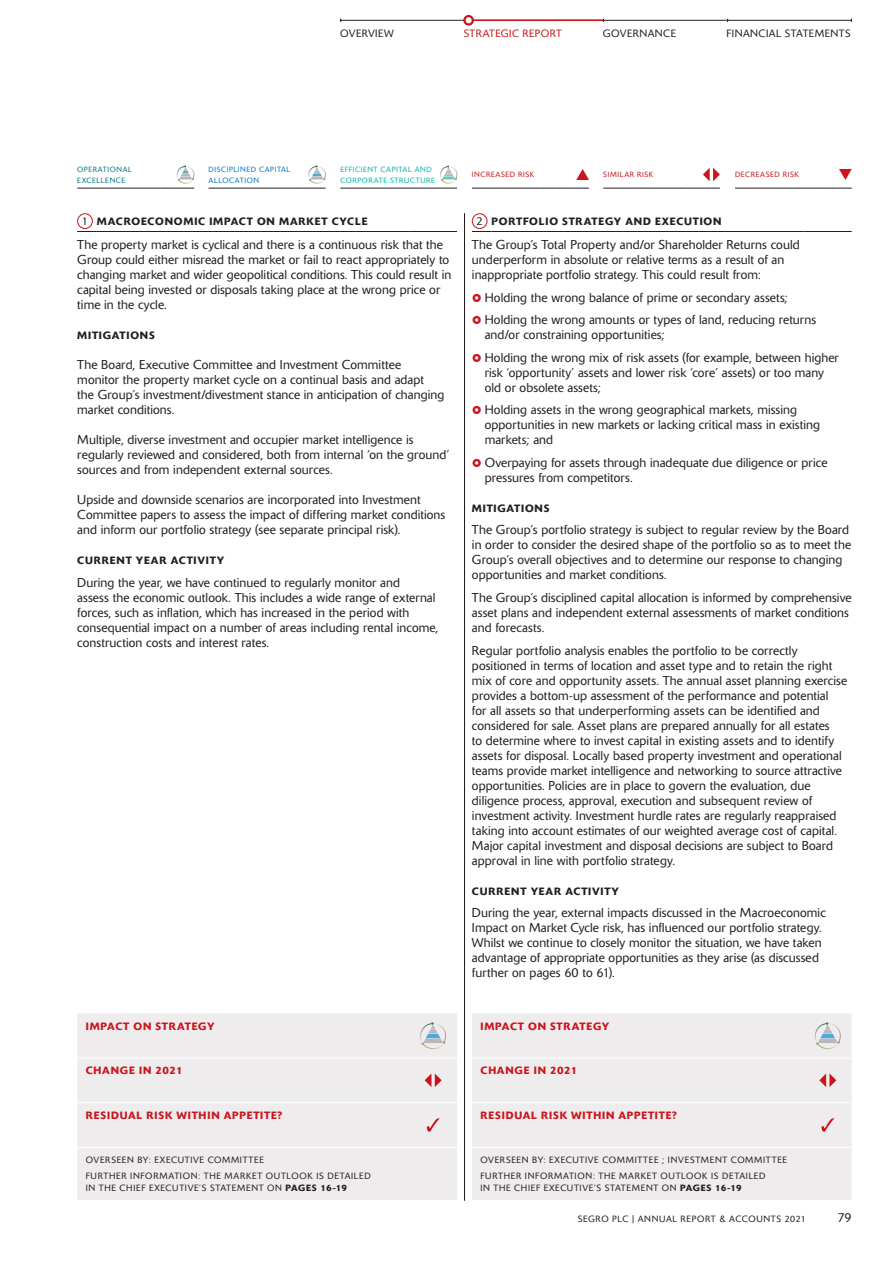
<style>
.page{position:relative;width:895px;height:1265px;background:#fff}
.page>*{position:absolute;margin:0;border:0;box-sizing:border-box;transform-origin:0 0}
.t1{font:300 12.75px/15px "Delta BQ";letter-spacing:.01em;color:#231f20}
.t2{font:500 10.5px "Delta BQ";letter-spacing:.075em;color:#231f20}
.t3{font:500 10.5px "Delta BQ";letter-spacing:.075em;color:#cb141c}
.t4{font:300 10.5px "Delta BQ";letter-spacing:.045em;color:#231f20}
.t5{font:300 10.5px "Delta BQ";letter-spacing:.045em;color:#cb141c}
.t6{font:300 9px/16.2px "Delta BQ";letter-spacing:.08em;color:#231f20}
.t7{font:300 7.5px/10.5px "Delta BQ";letter-spacing:.08em;color:#00b4a9}
.t8{font:300 7.5px "Delta BQ";letter-spacing:.08em;color:#cb141c}
.t9{font:300 7.5px/10.5px "Delta BQ";letter-spacing:.08em;color:#0076c8}
.t10{font:300 7.5px/10.5px "Delta BQ";letter-spacing:.08em;color:#007481}
.s1{font-weight:300;font-size:11.25px}
.s2{font-weight:500}
</style>
<div class="page">
<hr style="left:464px;top:213px;width:1px;height:987px;background:#231f20">
<hr style="left:340px;top:188px;width:96px;height:1px;background:#231f20">
<svg style="left:436px;top:165px;width:21px;height:24px"></svg>
<hr style="left:208px;top:188px;width:94px;height:1px;background:#231f20">
<svg style="left:302px;top:165px;width:23px;height:24px"></svg>
<hr style="left:77px;top:188px;width:84px;height:1px;background:#231f20">
<hr style="left:161px;top:188px;width:33px;height:1px;background:#231f20">
<svg style="left:177px;top:165px;width:17px;height:19px"></svg>
<hr style="left:734px;top:188px;width:84px;height:1px;background:#231f20">
<hr style="left:818px;top:188px;width:33px;height:1px;background:#231f20">
<svg style="left:839px;top:169px;width:12px;height:11px"></svg>
<hr style="left:603px;top:188px;width:83px;height:1px;background:#231f20">
<hr style="left:686px;top:188px;width:33px;height:1px;background:#231f20">
<svg style="left:703px;top:168px;width:16px;height:13px"></svg>
<hr style="left:472px;top:188px;width:83px;height:1px;background:#231f20">
<hr style="left:555px;top:188px;width:34px;height:1px;background:#231f20">
<svg style="left:576px;top:169px;width:13px;height:11px"></svg>
<div style="left:77px;top:1013px;width:380px;height:186px;background:#efecee"></div>
<hr style="left:77px;top:1057px;width:332px;height:1px;background:#fff">
<hr style="left:409px;top:1057px;width:48px;height:1px;background:#fff">
<hr style="left:77px;top:1102px;width:332px;height:1px;background:#fff">
<hr style="left:409px;top:1102px;width:48px;height:1px;background:#fff">
<hr style="left:77px;top:1146px;width:332px;height:1px;background:#fff">
<hr style="left:409px;top:1146px;width:48px;height:1px;background:#fff">
<svg style="left:420px;top:1021px;width:26px;height:29px"></svg>
<svg style="left:424px;top:1073px;width:17px;height:13px"></svg>
<svg style="left:426px;top:1118px;width:13px;height:13px"></svg>
<svg style="left:77px;top:231px;width:20px;height:1px"></svg>
<hr style="left:97px;top:231px;width:312px;height:1px;background:#231f20">
<hr style="left:409px;top:231px;width:48px;height:1px;background:#231f20">
<div style="left:77px;top:213px;width:16px;height:16px;border:1px solid #cb141c;border-radius:50%"></div>
<svg style="left:472px;top:231px;width:19px;height:1px"></svg>
<hr style="left:491px;top:231px;width:313px;height:1px;background:#231f20">
<hr style="left:804px;top:231px;width:47px;height:1px;background:#231f20">
<div style="left:472px;top:213px;width:15px;height:16px;border:1px solid #cb141c;border-radius:50%"></div>
<div style="left:472px;top:1013px;width:379px;height:186px;background:#efecee"></div>
<hr style="left:472px;top:1057px;width:331px;height:1px;background:#fff">
<hr style="left:803px;top:1057px;width:48px;height:1px;background:#fff">
<hr style="left:472px;top:1102px;width:331px;height:1px;background:#fff">
<hr style="left:803px;top:1102px;width:48px;height:1px;background:#fff">
<hr style="left:472px;top:1146px;width:331px;height:1px;background:#fff">
<hr style="left:803px;top:1146px;width:48px;height:1px;background:#fff">
<svg style="left:814px;top:1021px;width:26px;height:29px"></svg>
<svg style="left:819px;top:1073px;width:17px;height:13px"></svg>
<svg style="left:821px;top:1118px;width:13px;height:13px"></svg>
<hr style="left:340px;top:20px;width:511px;height:1px;background:#231f20">
<hr style="left:473px;top:20px;width:130px;height:1px;background:#cb141c">
<svg style="left:463px;top:15px;width:11px;height:11px"></svg>
<p class="t4" style="left:340px;top:27px;width:55px">OVERVIEW</p>
<p class="t5" style="left:463px;top:27px;width:100px">STRATEGIC REPORT</p>
<p class="t4" style="left:602px;top:27px;width:75px">GOVERNANCE</p>
<p class="t4" style="left:726px;top:27px;width:125px">FINANCIAL STATEMENTS</p>
<p class="t7" style="left:340px;top:164px;width:96px">EFFICIENT CAPITAL AND<br>CORPORATE STRUCTURE</p>
<p class="t10" style="left:77px;top:164px;width:56px">OPERATIONAL<br>EXCELLENCE</p>
<p class="t8" style="left:472px;top:170px;width:64px">INCREASED RISK</p>
<p class="t8" style="left:603px;top:170px;width:51px">SIMILAR RISK</p>
<p class="t8" style="left:734px;top:170px;width:65px">DECREASED RISK</p>
<p class="t9" style="left:208px;top:164px;width:83px">DISCIPLINED CAPITAL<br>ALLOCATION</p>
<p class="t2" style="left:82px;top:215px;width:287px"><span class="s1">1</span> MACROECONOMIC IMPACT ON MARKET CYCLE</p>
<p class="t2" style="left:476px;top:215px;width:246px"><span class="s1">2</span> PORTFOLIO STRATEGY AND EXECUTION</p>
<p class="t1" style="left:77px;top:237px;width:375px">The property market is cyclical and there is a continuous risk that the Group could either misread the market or fail to react appropriately to changing market and wider geopolitical conditions. This could result in capital being invested or disposals taking place at the wrong price or time in the cycle.</p>
<p class="t2" style="left:77px;top:329px;width:79px">MITIGATIONS</p>
<p class="t1" style="left:77px;top:357px;width:368px">The Board, Executive Committee and Investment Committee monitor the property market cycle on a continual basis and adapt<br>the Group’s investment/divestment stance in anticipation of changing market conditions.</p>
<p class="t1" style="left:77px;top:432px;width:373px">Multiple, diverse investment and occupier market intelligence is regularly reviewed and considered, both from internal ‘on the ground’ sources and from independent external sources.</p>
<p class="t1" style="left:77px;top:492px;width:369px">Upside and downside scenarios are incorporated into Investment<br>Committee papers to assess the impact of differing market conditions and inform our portfolio strategy (see separate principal risk).</p>
<p class="t2" style="left:77px;top:554px;width:148px">CURRENT YEAR ACTIVITY</p>
<p class="t1" style="left:77px;top:575px;width:362px">During the year, we have continued to regularly monitor and<br>assess the economic outlook. This includes a wide range of external forces, such as inflation, which has increased in the period with consequential impact on a number of areas including rental income, construction costs and interest rates.</p>
<p class="t3" style="left:86px;top:1019px;width:130px">IMPACT ON STRATEGY</p>
<p class="t3" style="left:86px;top:1063px;width:98px">CHANGE IN 2021</p>
<p class="t3" style="left:86px;top:1108px;width:198px">RESIDUAL RISK WITHIN APPETITE?</p>
<p class="t6" style="left:86px;top:1151px;width:286px">OVERSEEN BY: EXECUTIVE COMMITTEE<br>FURTHER INFORMATION: THE MARKET OUTLOOK IS DETAILED</p>
<p class="t6" style="left:86px;top:1179px;width:263px">IN THE CHIEF EXECUTIVE’S STATEMENT ON <span class="s2">PAGES 16-19</span></p>
<p class="t1" style="left:472px;top:237px;width:329px">The Group’s Total Property and/or Shareholder Returns could underperform in absolute or relative terms as a result of an inappropriate portfolio strategy. This could result from:</p>
<p class="t1" style="left:484px;top:286px;width:333px;line-height:22.5px">Holding the wrong balance of prime or secondary assets;<br>Holding the wrong amounts or types of land, reducing returns</p>
<p class="t1" style="left:484px;top:324px;width:355px;line-height:22.5px">and/or constraining opportunities;<br>Holding the wrong mix of risk assets (for example, between higher</p>
<p class="t1" style="left:484px;top:365px;width:341px">risk ‘opportunity’ assets and lower risk ‘core’ assets) or too many old or obsolete assets;</p>
<p class="t1" style="left:484px;top:402px;width:337px">Holding assets in the wrong geographical markets, missing opportunities in new markets or lacking critical mass in existing markets; and</p>
<p class="t1" style="left:484px;top:455px;width:344px">Overpaying for assets through inadequate due diligence or price pressures from competitors.</p>
<p class="t2" style="left:472px;top:501px;width:79px">MITIGATIONS</p>
<p class="t1" style="left:472px;top:522px;width:380px">The Group’s portfolio strategy is subject to regular review by the Board in order to consider the desired shape of the portfolio so as to meet the Group’s overall objectives and to determine our response to changing opportunities and market conditions.</p>
<p class="t1" style="left:472px;top:590px;width:381px">The Group’s disciplined capital allocation is informed by comprehensive asset plans and independent external assessments of market conditions and forecasts.</p>
<p class="t1" style="left:472px;top:642px;width:376px">Regular portfolio analysis enables the portfolio to be correctly positioned in terms of location and asset type and to retain the right mix of core and opportunity assets. The annual asset planning exercise provides a bottom-up assessment of the performance and potential<br>for all assets so that underperforming assets can be identified and considered for sale. Asset plans are prepared annually for all estates<br>to determine where to invest capital in existing assets and to identify assets for disposal. Locally based property investment and operational teams provide market intelligence and networking to source attractive opportunities. Policies are in place to govern the evaluation, due diligence process, approval, execution and subsequent review of investment activity. Investment hurdle rates are regularly reappraised taking into account estimates of our weighted average cost of capital.<br>Major capital investment and disposal decisions are subject to Board approval in line with portfolio strategy.</p>
<p class="t2" style="left:472px;top:884px;width:148px">CURRENT YEAR ACTIVITY</p>
<p class="t1" style="left:472px;top:905px;width:355px">During the year, external impacts discussed in the Macroeconomic Impact on Market Cycle risk, has influenced our portfolio strategy.<br>Whilst we continue to closely monitor the situation, we have taken advantage of appropriate opportunities as they arise (as discussed further on pages 60 to 61).</p>
<p class="t3" style="left:480px;top:1019px;width:130px">IMPACT ON STRATEGY</p>
<p class="t3" style="left:480px;top:1063px;width:98px">CHANGE IN 2021</p>
<p class="t3" style="left:480px;top:1108px;width:198px">RESIDUAL RISK WITHIN APPETITE?</p>
<p class="t6" style="left:480px;top:1151px;width:308px">OVERSEEN BY: EXECUTIVE COMMITTEE ; INVESTMENT COMMITTEE<br>FURTHER INFORMATION: THE MARKET OUTLOOK IS DETAILED</p>
<p class="t6" style="left:480px;top:1179px;width:263px">IN THE CHIEF EXECUTIVE’S STATEMENT ON <span class="s2">PAGES 16-19</span></p>
<p class="t6" style="left:577px;top:1210px;width:229px">SEGRO PLC | ANNUAL REPORT &amp; ACCOUNTS 2021</p>
<p class="t1" style="left:837px;top:1209px;width:16px">79</p>
</div>
